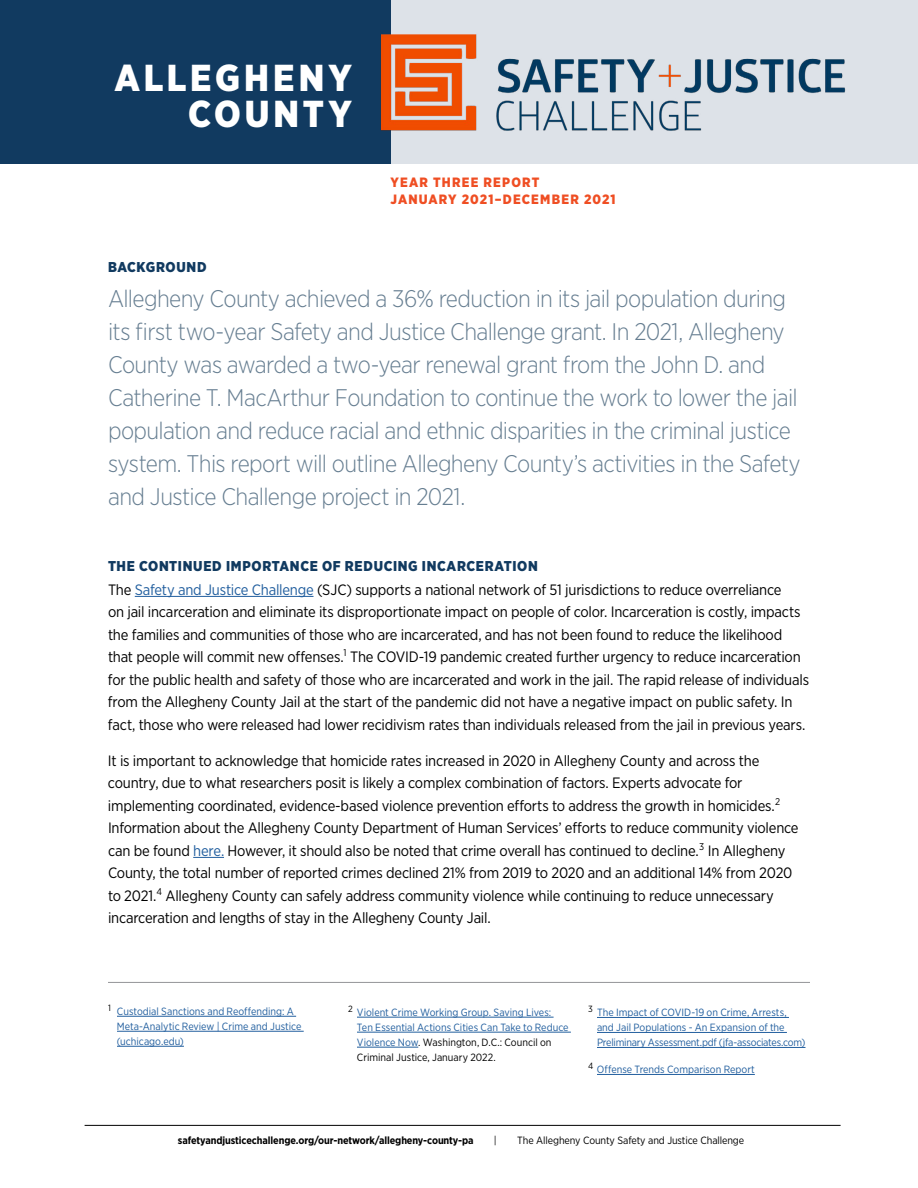
<style>
.page{position:relative;width:918px;height:1188px;background:#fff}
.page>*{position:absolute;margin:0;border:0;box-sizing:border-box;transform-origin:0 0}
.t1{font:900 37.5px/36px "Gotham Narrow";letter-spacing:.105em;color:#fff;text-align:right}
.t2{font:300 24px/33px "Gotham Narrow";letter-spacing:-.03em;color:#667e91}
.t3{font:15px/22.5px "Gotham Narrow";letter-spacing:-.015em;color:#000}
.t4{font:900 14.25px "Gotham Narrow";letter-spacing:.045em;color:#113a60}
.t5{font:900 13.5px/16.5px "Gotham Narrow";letter-spacing:.085em;color:#ef4e23}
.t6{font:10.5px/15px "Gotham Narrow";color:#215e9e}
.t7{font:700 10.5px "Gotham Narrow";letter-spacing:-.01em;color:#000}
.t8{font:10.5px "Gotham Narrow";letter-spacing:-.01em;color:#000}
.s1{color:#215e9e}
.s2{color:#000}
</style>
<div class="page">
<hr style="left:85px;top:1125px;width:756px;height:1px;background:#000">
<div style="left:314px;top:0;width:604px;height:164px;background:#dde2e8"></div>
<div style="left:0;top:0;width:391px;height:164px;background:#113a60"></div>
<hr style="left:135px;top:596px;width:179px;height:1px;background:#215e9e">
<hr style="left:193px;top:857px;width:31px;height:1px;background:#215e9e">
<img style="left:381px;top:34px;width:465px;height:97px">
<hr style="left:108px;top:982px;width:702px;height:1px;background:#939598">
<hr style="left:117px;top:1016px;width:179px;height:1px;background:#215e9e">
<hr style="left:117px;top:1031px;width:187px;height:1px;background:#215e9e">
<hr style="left:117px;top:1046px;width:67px;height:1px;background:#215e9e">
<hr style="left:357px;top:1017px;width:197px;height:1px;background:#215e9e">
<hr style="left:357px;top:1032px;width:214px;height:1px;background:#215e9e">
<hr style="left:357px;top:1047px;width:61px;height:1px;background:#215e9e">
<hr style="left:597px;top:1017px;width:192px;height:1px;background:#215e9e">
<hr style="left:597px;top:1032px;width:190px;height:1px;background:#215e9e">
<hr style="left:597px;top:1047px;width:209px;height:1px;background:#215e9e">
<hr style="left:597px;top:1074px;width:158px;height:1px;background:#215e9e">
<h1 class="t1" style="left:114px;top:60px;width:239px">ALLEGHENY<br>COUNTY</h1>
<p class="t5" style="left:391px;top:174px;width:227px">YEAR THREE REPORT<br>JANUARY 2021–DECEMBER 2021</p>
<p class="t4" style="left:108px;top:258px;width:100px">BACKGROUND</p>
<p class="t2" style="left:108px;top:281px;width:694px">Allegheny County achieved a 36% reduction in its jail population during its first two-year Safety and Justice Challenge grant. In 2021, Allegheny County was awarded a two-year renewal grant from the John D. and Catherine T. MacArthur Foundation to continue the work to lower the jail population and reduce racial and ethnic disparities in the criminal justice system. This report will outline Allegheny County’s activities in the Safety and Justice Challenge project in 2021.</p>
<p class="t4" style="left:108px;top:556px;width:431px">THE CONTINUED IMPORTANCE OF REDUCING INCARCERATION</p>
<p class="t3" style="left:108px;top:578px;width:703px">The <span class="s1">Safety and Justice Challenge</span> (SJC) supports a national network of 51 jurisdictions to reduce overreliance<br>on jail incarceration and eliminate its disproportionate impact on people of color. Incarceration is costly, impacts the families and communities of those who are incarcerated, and has not been found to reduce the likelihood that people will commit new offenses.<sup>1</sup> The COVID-19 pandemic created further urgency to reduce incarceration for the public health and safety of those who are incarcerated and work in the jail. The rapid release of individuals from the Allegheny County Jail at the start of the pandemic did not have a negative impact on public safety. In fact, those who were released had lower recidivism rates than individuals released from the jail in previous years.</p>
<p class="t3" style="left:108px;top:749px;width:692px">It is important to acknowledge that homicide rates increased in 2020 in Allegheny County and across the country, due to what researchers posit is likely a complex combination of factors. Experts advocate for implementing coordinated, evidence-based violence prevention efforts to address the growth in homicides.<sup>2<br></sup>Information about the Allegheny County Department of Human Services’ efforts to reduce community violence can be found <span class="s1">here.</span> However, it should also be noted that crime overall has continued to decline.<sup>3</sup> In Allegheny County, the total number of reported crimes declined 21% from 2019 to 2020 and an additional 14% from 2020 to 2021.<sup>4</sup> Allegheny County can safely address community violence while continuing to reduce unnecessary incarceration and lengths of stay in the Allegheny County Jail.</p>
<p class="t6" style="left:117px;top:1004px;width:186px;text-indent:-9px"><sup>1</sup> Custodial Sanctions and Reoffending: A<br>Meta-Analytic Review | Crime and Justice (uchicago.edu)</p>
<p class="t6" style="left:357px;top:1005px;width:213px;text-indent:-9px"><sup>2</sup> Violent Crime Working Group. Saving Lives:<br>Ten Essential Actions Cities Can Take to Reduce Violence Now<span class="s2">. Washington, D.C.: Council on Criminal Justice, January 2022.</span></p>
<p class="t6" style="left:597px;top:1005px;width:210px;text-indent:-9px"><sup>3</sup> The Impact of COVID-19 on Crime, Arrests, and Jail Populations - An Expansion of the<br>Preliminary Assessment.pdf (jfa-associates.com)</p>
<p class="t6" style="left:588px;top:1062px;width:168px"><sup>4</sup> Offense Trends Comparison Report</p>
<p class="t7" style="left:178px;top:1133px;width:297px">safetyandjusticechallenge.org/our-network/allegheny-county-pa</p>
<p class="t8" style="left:494px;top:1134px;width:4px">|</p>
<p class="t8" style="left:517px;top:1134px;width:228px">The Allegheny County Safety and Justice Challenge</p>
</div>
